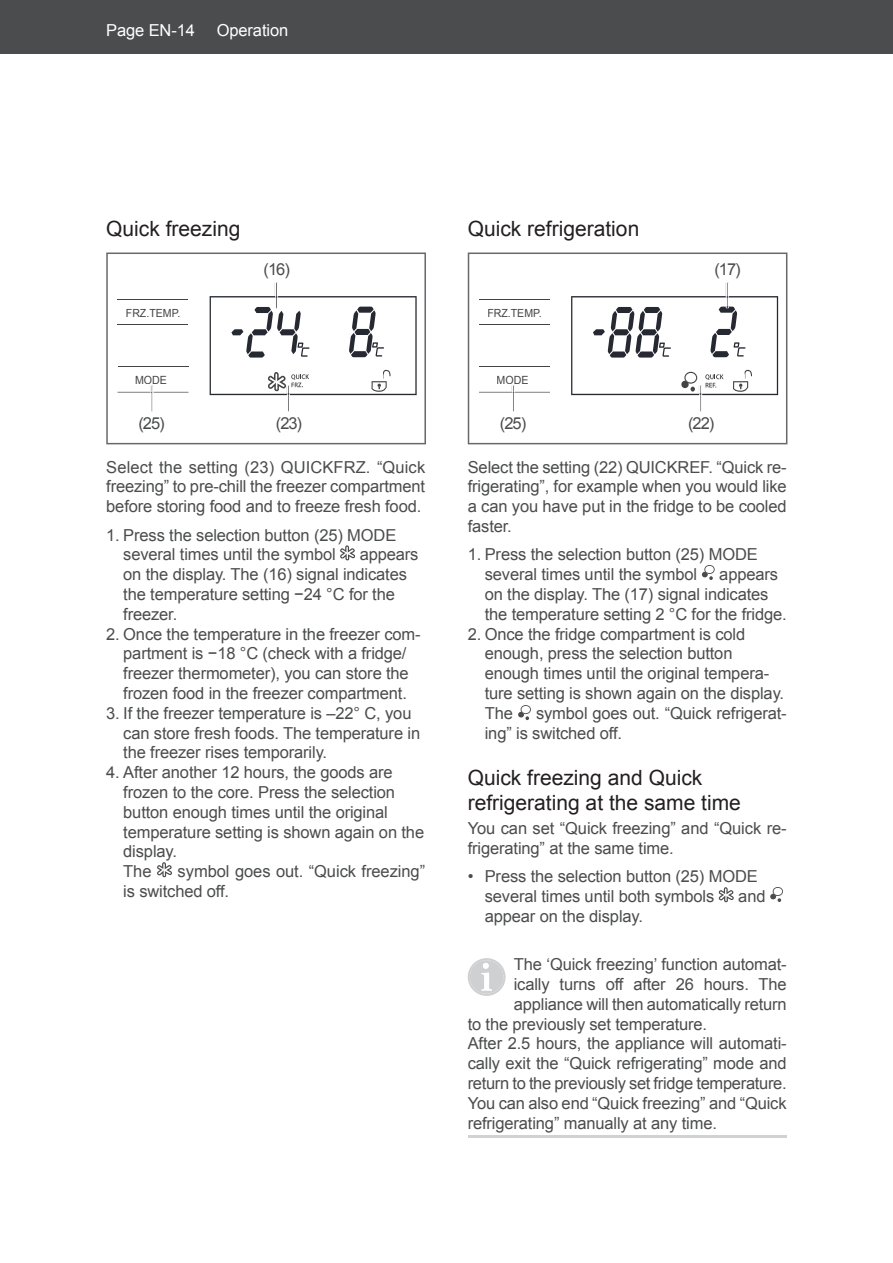
<style>
.page{position:relative;width:893px;height:1263px;background:#fff}
.page>*{position:absolute;margin:0;border:0;box-sizing:border-box;transform-origin:0 0}
.t1{font:21px/25.2px "Arial";color:#231f20}
.t2{font:16.5px/19.8px "Arial";letter-spacing:-.01em;color:#4b4c4d}
.t3{font:16.5px "Arial";letter-spacing:-.01em;color:#fff}
.t4{font:11.25px "Arial";color:#434343;scale:.94 1}
</style>
<div class="page">
<div style="left:0;top:0;width:893px;height:54px;background:#4b4c4d"></div>
<svg style="left:106px;top:253px;width:320px;height:191px"></svg>
<svg style="left:150px;top:386px;width:3px;height:25px"></svg>
<svg style="left:210px;top:283px;width:207px;height:128px"></svg>
<svg style="left:340px;top:545px;width:15px;height:15px"></svg>
<svg style="left:157px;top:862px;width:15px;height:15px"></svg>
<hr style="left:468px;top:1135px;width:319px;height:3px;background:#d1d2d4">
<svg style="left:468px;top:253px;width:319px;height:191px"></svg>
<svg style="left:512px;top:386px;width:3px;height:25px"></svg>
<svg style="left:571px;top:283px;width:207px;height:128px"></svg>
<svg style="left:702px;top:565px;width:13px;height:15px"></svg>
<svg style="left:518px;top:705px;width:13px;height:15px"></svg>
<svg style="left:719px;top:887px;width:15px;height:15px"></svg>
<svg style="left:770px;top:887px;width:13px;height:15px"></svg>
<svg style="left:468px;top:958px;width:37px;height:38px"></svg>
<p class="t3" style="left:106px;top:22px;width:90px">Page EN-14</p>
<p class="t3" style="left:217px;top:22px;width:73px">Operation</p>
<p class="t1" style="left:106px;top:217px;width:136px">Quick freezing</p>
<p class="t1" style="left:468px;top:217px;width:173px">Quick refrigeration</p>
<p class="t2" style="left:264px;top:260px;width:28px">(16)</p>
<p class="t2" style="left:714px;top:260px;width:28px">(17)</p>
<p class="t4" style="left:126px;top:306px;width:59px">FRZ.TEMP.</p>
<p class="t4" style="left:487px;top:306px;width:59px">FRZ.TEMP.</p>
<p class="t4" style="left:135px;top:374px;width:36px">MODE</p>
<p class="t2" style="left:138px;top:413px;width:28px">(25)</p>
<p class="t2" style="left:276px;top:413px;width:28px">(23)</p>
<p class="t4" style="left:496px;top:374px;width:36px">MODE</p>
<p class="t2" style="left:500px;top:413px;width:28px">(25)</p>
<p class="t2" style="left:688px;top:413px;width:28px">(22)</p>
<p class="t2" style="left:106px;top:457px;width:320px;text-align:justify">Select the setting (23) QUICKFRZ. “Quick freezing” to pre-chill the freezer compartment before storing food and to freeze fresh food.</p>
<p class="t2" style="left:123px;top:525px;width:275px;text-indent:-17px">1. Press the selection button (25) MODE several times until the symbol</p>
<p class="t2" style="left:123px;top:545px;width:297px;text-indent:236px">appears on the display. The (16) signal indicates the temperature setting −24 °C for the freezer.</p>
<p class="t2" style="left:106px;top:624px;width:316px;text-align:center">2. Once the temperature in the freezer com&shy;partment is −18 °C (check with a fridge/ freezer thermometer), you can store the frozen food in the freezer compartment.</p>
<p class="t2" style="left:123px;top:703px;width:298px;text-indent:-17px">3. If the freezer temperature is –22° C, you can store fresh foods. The temperature in the freezer rises temporarily.</p>
<p class="t2" style="left:123px;top:763px;width:302px;text-indent:-17px">4. After another 12 hours, the goods are frozen to the core. Press the selection button enough times until the original temperature setting is shown again on the display.<br>The</p>
<p class="t2" style="left:123px;top:862px;width:303px;text-indent:54px">symbol goes out. “Quick freezing” is switched off.</p>
<p class="t2" style="left:468px;top:457px;width:320px;text-align:justify">Select the setting (22) QUICKREF. “Quick re&shy;frigerating”, for example when you would like a can you have put in the fridge to be cooled faster.</p>
<p class="t2" style="left:485px;top:545px;width:275px;text-indent:-17px">1. Press the selection button (25) MODE several times until the symbol</p>
<p class="t2" style="left:485px;top:565px;width:303px;text-indent:235px">appears on the display. The (17) signal indicates the temperature setting 2 °C for the fridge.</p>
<p class="t2" style="left:485px;top:624px;width:301px;text-indent:-17px">2. Once the fridge compartment is cold enough, press the selection button enough times until the original tempera&shy;ture setting is shown again on the display.<br>The</p>
<p class="t2" style="left:485px;top:703px;width:303px;text-indent:51px">symbol goes out. “Quick refrigerat&shy;ing” is switched off.</p>
<p class="t1" style="left:468px;top:765px;width:275px">Quick freezing and Quick refrigerating at the same time</p>
<p class="t2" style="left:468px;top:819px;width:320px">You can set “Quick freezing” and “Quick re&shy;frigerating” at the same time.</p>
<p class="t2" style="left:485px;top:867px;width:275px;text-indent:-17px">• Press the selection button (25) MODE several times until both symbols</p>
<p class="t2" style="left:738px;top:887px;width:29px">and</p>
<p class="t2" style="left:485px;top:906px;width:160px">appear on the display.</p>
<p class="t2" style="left:514px;top:954px;width:274px">The ‘Quick freezing’ function automat-</p>
<p class="t2" style="left:514px;top:974px;width:274px">ically turns off after 26 hours. The</p>
<p class="t2" style="left:514px;top:994px;width:274px">appliance will then automatically return</p>
<p class="t2" style="left:468px;top:1014px;width:241px">to the previously set temperature.</p>
<p class="t2" style="left:468px;top:1034px;width:320px">After 2.5 hours, the appliance will automati-</p>
<p class="t2" style="left:468px;top:1053px;width:320px">cally exit the “Quick refrigerating” mode and</p>
<p class="t2" style="left:468px;top:1073px;width:320px">return to the previously set fridge temperature.</p>
<p class="t2" style="left:468px;top:1093px;width:320px">You can also end “Quick freezing” and “Quick</p>
<p class="t2" style="left:468px;top:1113px;width:251px">refrigerating” manually at any time.</p>
</div>
